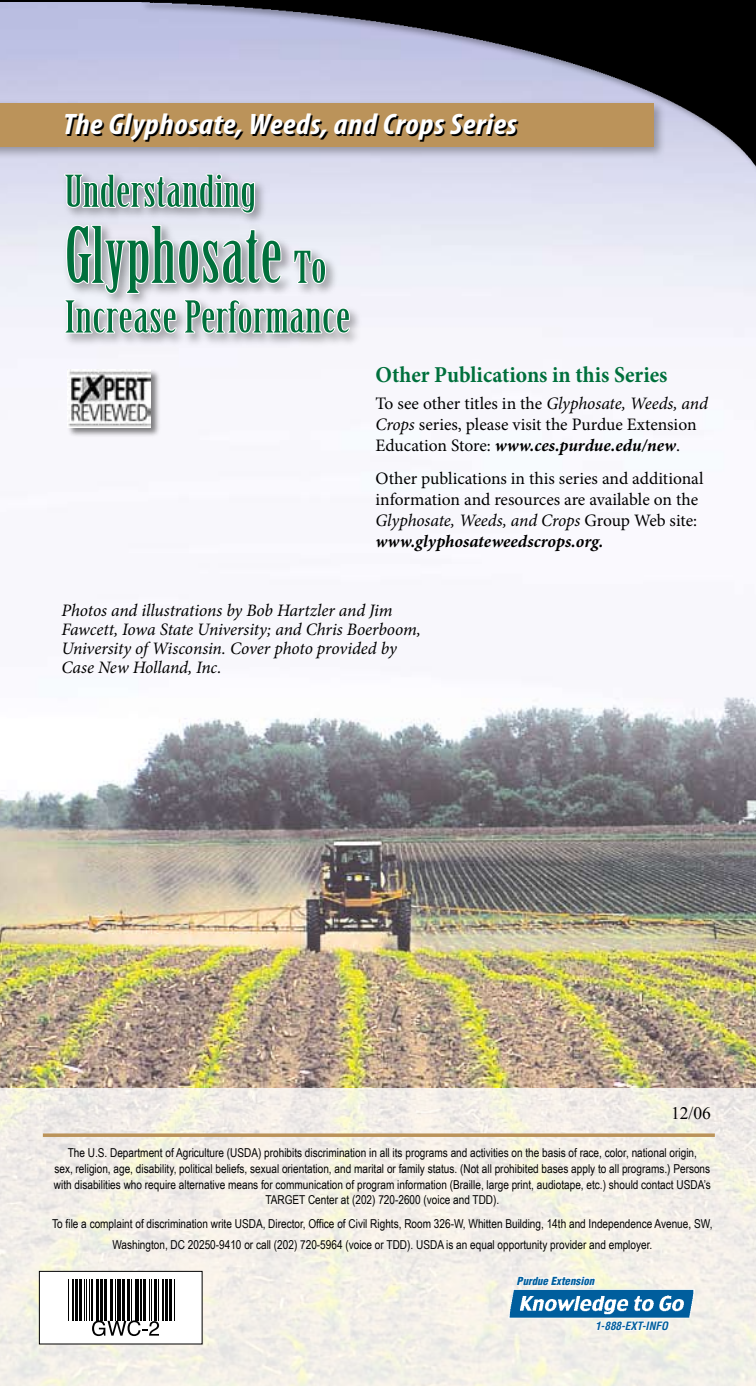
<style>
.page{position:relative;width:756px;height:1386px;background:#fff}
.page>*{position:absolute;margin:0;border:0;box-sizing:border-box;transform-origin:0 0}
.t1{font:75.95px "Birch Std";letter-spacing:.01em;color:#00703c;scale:1.06 1}
.t2{font:42.88px "Birch Std";letter-spacing:.01em;color:#00703c;scale:1.23 1}
.t3{font:italic 700 condensed 29.75px "Myriad Pro";letter-spacing:.02em;color:#000;scale:1.08 1}
.t4{font:700 22.75px "Minion Pro";color:#00703c;scale:.95 1}
.t5{font:17.5px/21px "Minion Pro";color:#000}
.t6{font:italic 17.5px/19.2px "Minion Pro";letter-spacing:-.005em;color:#000}
.t7{font:17.5px "Times New Roman";color:#000}
.t8{font:12.25px/15.8px "Arial Narrow";color:#000;text-align:center}
.t9{font:italic 700 condensed 11.2px "Helvetica";color:#005e9d}
.t10{font:italic 900 condensed 10.85px "Helvetica";color:#005e9d}
.s1{font-size:42.88px}
.s2{font-style:italic}
.s3{font-weight:700;font-style:italic}
</style>
<div class="page">
<img style="left:0;top:2px;width:756px;height:1086px">
<div style="left:0;top:99px;width:668px;height:63px;background:#000;opacity:.3"></div>
<div style="left:0;top:103px;width:654px;height:44px;background:#bb935a"></div>
<svg style="left:0;top:1088px;width:756px;height:298px;background:#f2efe7"></svg>
<svg style="left:43px;top:1133px;width:672px;height:4px;background:#c19e6b"></svg>
<svg style="left:508px;top:1255px;width:187px;height:117px;background:#c9d8dc"></svg>
<div style="left:66px;top:368px;width:96px;height:71px;background:#000;opacity:.5"></div>
<img style="left:68px;top:370px;width:83px;height:57px">
<div style="left:39px;top:1271px;width:163px;height:73px;background:#fff"></div>
<div style="left:39px;top:1271px;width:164px;height:73px;border:1px solid #000"></div>
<img style="left:134px;top:2px;width:622px;height:196px">
<hr style="left:0;top:0;width:756px;height:2px;background:#000">
<div style="left:60px;top:169px;width:303px;height:179px;background:#000;opacity:.4"></div>
<svg style="left:63px;top:173px;width:288px;height:162px"></svg>
<hr style="left:68px;top:1279px;width:1px;height:42px;background:#000">
<hr style="left:73px;top:1279px;width:1px;height:42px;background:#000">
<hr style="left:75px;top:1279px;width:3px;height:42px;background:#000">
<hr style="left:79px;top:1279px;width:3px;height:42px;background:#000">
<hr style="left:84px;top:1279px;width:1px;height:42px;background:#000">
<hr style="left:86px;top:1279px;width:1px;height:42px;background:#000">
<hr style="left:89px;top:1279px;width:1px;height:42px;background:#000">
<hr style="left:91px;top:1279px;width:1px;height:42px;background:#000">
<hr style="left:96px;top:1279px;width:3px;height:42px;background:#000">
<hr style="left:100px;top:1279px;width:3px;height:42px;background:#000">
<hr style="left:104px;top:1279px;width:3px;height:42px;background:#000">
<hr style="left:110px;top:1279px;width:3px;height:42px;background:#000">
<hr style="left:115px;top:1279px;width:1px;height:42px;background:#000">
<hr style="left:117px;top:1279px;width:1px;height:42px;background:#000">
<hr style="left:120px;top:1279px;width:1px;height:42px;background:#000">
<hr style="left:122px;top:1279px;width:3px;height:42px;background:#000">
<hr style="left:127px;top:1279px;width:3px;height:42px;background:#000">
<hr style="left:131px;top:1279px;width:1px;height:42px;background:#000">
<hr style="left:135px;top:1279px;width:1px;height:42px;background:#000">
<hr style="left:138px;top:1279px;width:1px;height:42px;background:#000">
<hr style="left:140px;top:1279px;width:1px;height:42px;background:#000">
<hr style="left:143px;top:1279px;width:3px;height:42px;background:#000">
<hr style="left:149px;top:1279px;width:1px;height:42px;background:#000">
<hr style="left:152px;top:1279px;width:1px;height:42px;background:#000">
<hr style="left:154px;top:1279px;width:3px;height:42px;background:#000">
<hr style="left:158px;top:1279px;width:1px;height:42px;background:#000">
<hr style="left:162px;top:1279px;width:2px;height:42px;background:#000">
<hr style="left:165px;top:1279px;width:3px;height:42px;background:#000">
<hr style="left:169px;top:1279px;width:3px;height:42px;background:#000">
<hr style="left:174px;top:1279px;width:1px;height:42px;background:#000">
<svg style="left:92px;top:1320px;width:67px;height:16px"></svg>
<h3 class="t3" style="left:65px;top:107px;width:422px">The Glyphosate, Weeds, and Crops Series</h3>
<h2 class="t2" style="left:65px;top:167px;width:157px">Understanding</h2>
<h1 class="t1" style="left:65px;top:213px;width:248px">Glyphosate <span class="s1">To</span></h1>
<h2 class="t2" style="left:65px;top:293px;width:233px">Increase Performance</h2>
<h3 class="t4" style="left:376px;top:358px;width:309px">Other Publications in this Series</h3>
<h3 class="t5" style="left:376px;top:393px;width:334px">To see other titles in the <span class="s2">Glyphosate, Weeds, and<br>Crops</span> series, please visit the Purdue Extension<br>Education Store: <span class="s3">www.ces.purdue.edu/new</span>.</h3>
<h3 class="t5" style="left:376px;top:468px;width:329px">Other publications in this series and additional information and resources are available on the <span class="s2">Glyphosate, Weeds, and Crops</span> Group Web site: <span class="s3">www.glyphosateweedscrops.org.</span></h3>
<h3 class="t6" style="left:61px;top:600px;width:361px">Photos and illustrations by Bob Hartzler and Jim Fawcett, Iowa State University; and Chris Boerboom, University of Wisconsin. Cover photo provided by Case New Holland, Inc.</h3>
<h3 class="t7" style="left:671px;top:1103px;width:41px">12/06</h3>
<p class="t8" style="left:54px;top:1145px;width:658px">The U.S. Department of Agriculture (USDA) prohibits discrimination in all its programs and activities on the basis of race, color, national origin,<br>sex, religion, age, disability, political beliefs, sexual orientation, and marital or family status. (Not all prohibited bases apply to all programs.) Persons with disabilities who require alternative means for communication of program information (Braille, large print, audiotape, etc.) should contact USDA’s TARGET Center at (202) 720-2600 (voice and TDD).</p>
<p class="t8" style="left:52px;top:1213px;width:662px;line-height:21px">To file a complaint of discrimination write USDA, Director, Office of Civil Rights, Room 326-W, Whitten Building, 14th and Independence Avenue, SW,<br>Washington, DC 20250-9410 or call (202) 720-5964 (voice or TDD). USDA is an equal opportunity provider and employer.</p>
<p class="t10" style="left:517px;top:1274px;width:79px">Purdue Extension</p>
<p class="t9" style="left:595px;top:1319px;width:75px">1-888-EXT-INFO</p>
</div>
